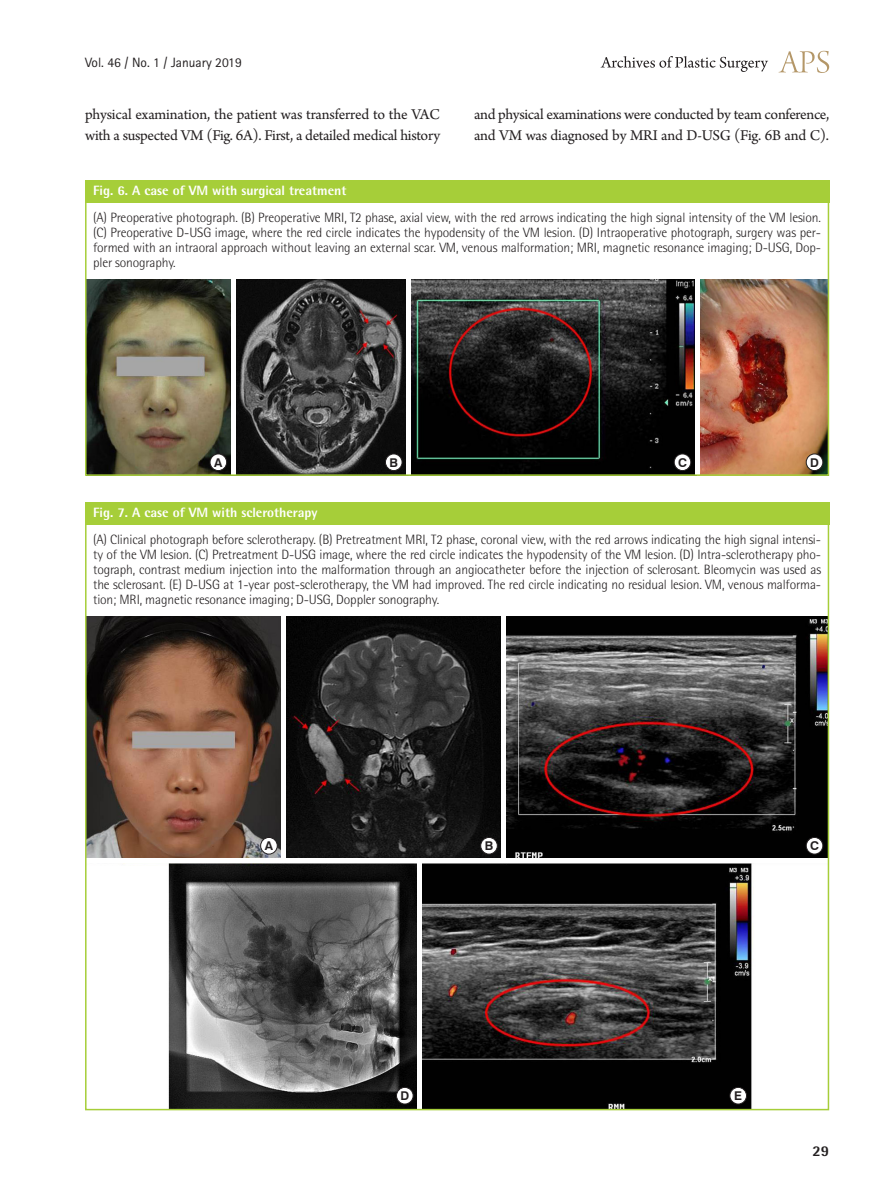
<style>
.page{position:relative;width:893px;height:1191px;background:#fff}
.page>*{position:absolute;margin:0;border:0;box-sizing:border-box;transform-origin:0 0}
.본문_0{font:15.75px/21px "Arno Pro";letter-spacing:-.02em;color:#231f20}
.t1{font:800 15px "Rotis Semi Sans Std";color:#231f20}
.그림설명{font:300 13.5px/15px "Rotis Semi Sans Std";letter-spacing:-.01em;color:#231f20;text-align:justify}
.표그림제목{font:800 13.5px "Rotis Semi Sans Std";color:#fff}
.t2{font:13.5px "Rotis Sans Serif Std";color:#231f20}
.t3{font:700 12.15px "Swiss 721 BT";color:#231f20}
</style>
<div class="page">
<svg style="left:779px;top:51px;width:50px;height:22px"></svg>
<svg style="left:601px;top:56px;width:167px;height:16px"></svg>
<div style="left:85px;top:181px;width:744px;height:22px;background:#a6ce39"></div>
<img style="left:88px;top:279px;width:738px;height:194px">
<hr style="left:231px;top:275px;width:4px;height:200px;background:#fff">
<div style="left:406px;top:275px;width:5px;height:200px;background:#fff"></div>
<hr style="left:695px;top:275px;width:4px;height:200px;background:#fff">
<div style="left:210px;top:454px;width:17px;height:16px;background:#fff;border-radius:50%"></div>
<div style="left:210px;top:454px;width:17px;height:17px;border:1px solid #231f20;border-radius:50%"></div>
<div style="left:385px;top:454px;width:17px;height:16px;background:#fff;border-radius:50%"></div>
<div style="left:385px;top:454px;width:17px;height:17px;border:1px solid #231f20;border-radius:50%"></div>
<div style="left:674px;top:454px;width:17px;height:16px;background:#fff;border-radius:50%"></div>
<div style="left:674px;top:454px;width:17px;height:17px;border:1px solid #231f20;border-radius:50%"></div>
<div style="left:806px;top:454px;width:17px;height:16px;background:#fff;border-radius:50%"></div>
<div style="left:806px;top:454px;width:17px;height:17px;border:1px solid #231f20;border-radius:50%"></div>
<div style="left:85px;top:181px;width:744px;height:295px;border:2px solid #a6ce39"></div>
<div style="left:85px;top:502px;width:744px;height:23px;background:#a6ce39"></div>
<img style="left:88px;top:616px;width:738px;height:491px">
<hr style="left:86px;top:858px;width:742px;height:4px;background:#fff">
<hr style="left:282px;top:615px;width:4px;height:245px;background:#fff">
<hr style="left:502px;top:615px;width:4px;height:245px;background:#fff">
<hr style="left:418px;top:860px;width:4px;height:249px;background:#fff">
<div style="left:261px;top:837px;width:16px;height:17px;background:#fff;border-radius:50%"></div>
<div style="left:260px;top:837px;width:17px;height:17px;border:1px solid #231f20;border-radius:50%"></div>
<div style="left:730px;top:1087px;width:16px;height:17px;background:#fff;border-radius:50%"></div>
<div style="left:730px;top:1087px;width:17px;height:17px;border:1px solid #231f20;border-radius:50%"></div>
<div style="left:396px;top:1087px;width:17px;height:17px;background:#fff;border-radius:50%"></div>
<div style="left:396px;top:1087px;width:17px;height:17px;border:1px solid #231f20;border-radius:50%"></div>
<div style="left:481px;top:837px;width:16px;height:17px;background:#fff;border-radius:50%"></div>
<div style="left:480px;top:837px;width:17px;height:17px;border:1px solid #231f20;border-radius:50%"></div>
<div style="left:806px;top:837px;width:17px;height:17px;background:#fff;border-radius:50%"></div>
<div style="left:806px;top:837px;width:17px;height:17px;border:1px solid #231f20;border-radius:50%"></div>
<p class="t2" style="left:85px;top:54px;width:158px">Vol. 46 / No. 1 / January 2019</p>
<p class="본문_0" style="left:85px;top:105px;width:357px">physical examination, the patient was transferred to the VAC with a suspected VM (Fig. 6A). First, a detailed medical history</p>
<p class="본문_0" style="left:474px;top:105px;width:357px">and physical examinations were conducted by team conference, and VM was diagnosed by MRI and D-USG (Fig. 6B and C).</p>
<p class="표그림제목" style="left:93px;top:182px;width:255px">Fig. 6. A case of VM with surgical treatment</p>
<p class="그림설명" style="left:93px;top:210px;width:729px">(A) Preoperative photograph. (B) Preoperative MRI, T2 phase, axial view, with the red arrows indicating the high signal intensity of the VM lesion. (C) Preoperative D-USG image, where the red circle indicates the hypodensity of the VM lesion. (D) Intraoperative photograph, surgery was per&shy;formed with an intraoral approach without leaving an external scar. VM, venous malformation; MRI, magnetic resonance imaging; D-USG, Dop&shy;pler sonography.</p>
<p class="t3" style="left:214px;top:455px;width:10px">A</p>
<p class="t3" style="left:389px;top:455px;width:10px">B</p>
<p class="t3" style="left:678px;top:455px;width:10px">C</p>
<p class="t3" style="left:810px;top:455px;width:10px">D</p>
<p class="표그림제목" style="left:93px;top:504px;width:226px">Fig. 7. A case of VM with sclerotherapy</p>
<p class="그림설명" style="left:93px;top:532px;width:729px">(A) Clinical photograph before sclerotherapy. (B) Pretreatment MRI, T2 phase, coronal view, with the red arrows indicating the high signal intensi&shy;ty of the VM lesion. (C) Pretreatment D-USG image, where the red circle indicates the hypodensity of the VM lesion. (D) Intra-sclerotherapy pho&shy;tograph, contrast medium injection into the malformation through an angiocatheter before the injection of sclerosant. Bleomycin was used as the sclerosant. (E) D-USG at 1-year post-sclerotherapy, the VM had improved. The red circle indicating no residual lesion. VM, venous malforma&shy;tion; MRI, magnetic resonance imaging; D-USG, Doppler sonography.</p>
<p class="t3" style="left:265px;top:838px;width:10px">A</p>
<p class="t3" style="left:485px;top:838px;width:10px">B</p>
<p class="t3" style="left:810px;top:838px;width:10px">C</p>
<p class="t3" style="left:400px;top:1088px;width:10px">D</p>
<p class="t3" style="left:734px;top:1088px;width:9px">E</p>
<p class="t1" style="left:812px;top:1141px;width:18px">29</p>
</div>
